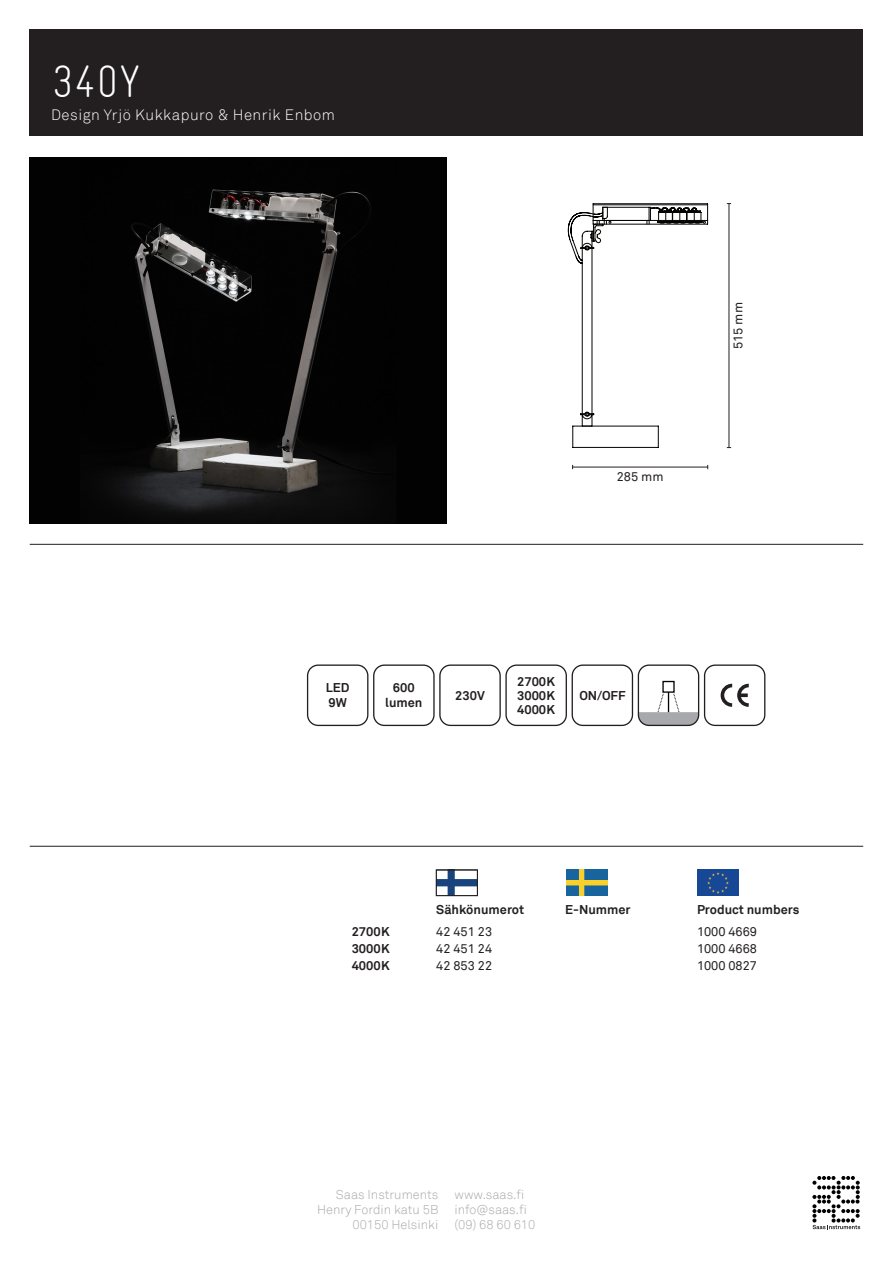
<style>
.page{position:relative;width:893px;height:1263px;background:#fff}
.page>*{position:absolute;margin:0;border:0;box-sizing:border-box;transform-origin:0 0}
.t1{font:300 condensed 45px "Gravur";color:#fff}
.t2{font:300 15px "Akkurat";letter-spacing:.035em;color:#fff}
.t3{font:700 12.75px "Akkurat";color:#231f20}
.t4{font:300 12.75px "Akkurat";color:#a8a9ad}
.t5{font:12.75px "Akkurat";color:#231f20}
</style>
<div class="page">
<img style="left:30px;top:157px;width:417px;height:366px">
<div style="left:30px;top:30px;width:833px;height:106px;background:#231f20"></div>
<img style="left:697px;top:870px;width:41px;height:26px">
<img style="left:438px;top:872px;width:37px;height:22px">
<div style="left:436px;top:870px;width:42px;height:26px;border:1px solid #231f20"></div>
<img style="left:567px;top:870px;width:41px;height:26px">
<hr style="left:30px;top:544px;width:833px;height:1px;background:#231f20">
<hr style="left:30px;top:846px;width:833px;height:1px;background:#231f20">
<div style="left:572px;top:664px;width:61px;height:62px;border:1px solid #231f20;border-radius:11px"></div>
<div style="left:307px;top:664px;width:61px;height:62px;border:1px solid #231f20;border-radius:11px"></div>
<div style="left:373px;top:664px;width:62px;height:62px;border:1px solid #231f20;border-radius:11px"></div>
<div style="left:439px;top:664px;width:62px;height:62px;border:1px solid #231f20;border-radius:11px"></div>
<div style="left:505px;top:664px;width:62px;height:62px;border:1px solid #231f20;border-radius:11px"></div>
<svg style="left:720px;top:683px;width:29px;height:24px"></svg>
<div style="left:704px;top:664px;width:61px;height:62px;border:1px solid #231f20;border-radius:11px"></div>
<svg style="left:812px;top:1176px;width:48px;height:53px"></svg>
<hr style="left:729px;top:203px;width:1px;height:245px;background:#231f20">
<svg style="left:567px;top:203px;width:141px;height:245px"></svg>
<hr style="left:572px;top:467px;width:136px;height:1px;background:#231f20">
<div style="left:638px;top:664px;width:61px;height:62px;border:1px solid #231f20;border-radius:11px"></div>
<div style="left:662px;top:681px;width:13px;height:12px;background:#fff;border:1px solid #040503"></div>
<svg style="left:638px;top:692px;width:61px;height:33px"></svg>
<p class="t1" style="left:51px;top:57px;width:91px">340Y</p>
<p class="t2" style="left:51px;top:106px;width:286px">Design Yrjö Kukkapuro &amp; Henrik Enbom</p>
<p class="t5" style="left:617px;top:469px;width:48px">285 mm</p>
<p class="t5" style="left:730px;top:349px;width:48px;rotate:-90deg">515 mm</p>
<p class="t3" style="left:326px;top:680px;width:25px">LED</p>
<p class="t3" style="left:328px;top:694px;width:20px">9W</p>
<p class="t3" style="left:393px;top:680px;width:23px">600</p>
<p class="t3" style="left:385px;top:694px;width:39px">lumen</p>
<p class="t3" style="left:455px;top:687px;width:31px">230V</p>
<p class="t3" style="left:517px;top:673px;width:40px">2700K</p>
<p class="t3" style="left:517px;top:687px;width:40px">3000K</p>
<p class="t3" style="left:517px;top:702px;width:40px">4000K</p>
<p class="t3" style="left:579px;top:687px;width:48px">ON/OFF</p>
<p class="t3" style="left:352px;top:923px;width:40px">2700K</p>
<p class="t3" style="left:352px;top:940px;width:40px">3000K</p>
<p class="t3" style="left:352px;top:958px;width:40px">4000K</p>
<p class="t3" style="left:436px;top:901px;width:89px">Sähkönumerot</p>
<p class="t3" style="left:565px;top:901px;width:67px">E-Nummer</p>
<p class="t3" style="left:697px;top:901px;width:104px">Product numbers</p>
<p class="t5" style="left:697px;top:924px;width:62px">1000 4669</p>
<p class="t5" style="left:697px;top:941px;width:62px">1000 4668</p>
<p class="t5" style="left:697px;top:958px;width:62px">1000 0827</p>
<p class="t5" style="left:436px;top:924px;width:57px">42 451 23</p>
<p class="t5" style="left:436px;top:941px;width:57px">42 451 24</p>
<p class="t5" style="left:436px;top:958px;width:57px">42 853 22</p>
<p class="t4" style="left:336px;top:1187px;width:104px">Saas Instruments</p>
<p class="t4" style="left:317px;top:1202px;width:123px">Henry Fordin katu 5B</p>
<p class="t4" style="left:352px;top:1217px;width:87px">00150 Helsinki</p>
<p class="t4" style="left:455px;top:1187px;width:71px">www.saas.fi</p>
<p class="t4" style="left:455px;top:1202px;width:74px">info@saas.fi</p>
<p class="t4" style="left:455px;top:1217px;width:82px">(09) 68 60 610</p>
</div>
